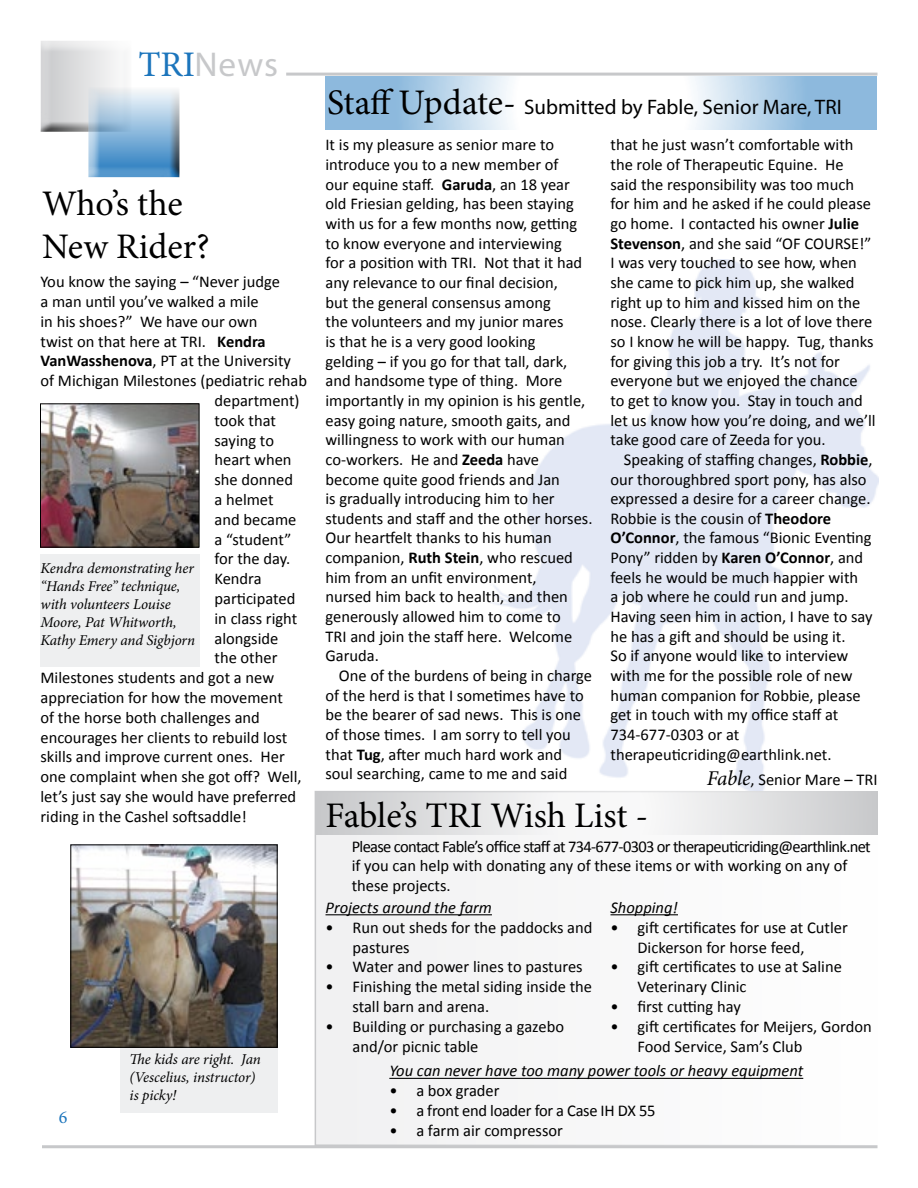
<style>
.page{position:relative;width:918px;height:1188px;background:#fff}
.page>*{position:absolute;margin:0;border:0;box-sizing:border-box;transform-origin:0 0}
.t1{font:36px/43.2px "Minion Pro";letter-spacing:-.005em;color:#000}
.t2{font:34.5px "Myriad Pro";color:#c7c8ca}
.t3{font:21px "Myriad Pro";color:#000}
.t4{font:18px "Minion Pro";color:#1c75bc}
.t5{font:16.5px/19.6px "Calibri";color:#000}
.t6{font:16.5px/19.8px "Calibri";letter-spacing:-.04em;color:#000}
.t7{font:italic 16.5px "Calibri";color:#000}
.t8{font:16.5px "Calibri";letter-spacing:-.02em;color:#000}
.t9{font:italic 15px/18px "Minion Pro";letter-spacing:-.01em;color:#000}
.s1{font-family:"Minion Pro";font-size:36px;color:#1c75bc}
.s2{font-weight:700}
.s3{font-family:"Minion Pro";font-size:36px}
.s4{font-family:"Minion Pro";font-style:italic;font-size:21px}
</style>
<div class="page">
<div style="left:34px;top:33px;width:109px;height:100px;background:#000;opacity:.75"></div>
<div style="left:77px;top:77px;width:104px;height:112px;background:#fff;opacity:.75"></div>
<div style="left:81px;top:75px;width:100px;height:109px;background:#000;opacity:.75"></div>
<hr style="left:42px;top:1145px;width:836px;height:3px;background:#c7c8ca">
<hr style="left:286px;top:73px;width:592px;height:3px;background:#c7c8ca">
<div style="left:120px;top:1048px;width:158px;height:65px;background:#eeeff0"></div>
<div style="left:40px;top:554px;width:160px;height:112px;background:#eeeff0"></div>
<img style="left:491px;top:259px;width:388px;height:532px">
<svg style="left:326px;top:77px;width:551px;height:53px"></svg>
<div style="left:315px;top:791px;width:563px;height:355px;background:#f1f1f2;border:2px solid #c7c8ca"></div>
<img style="left:42px;top:405px;width:156px;height:141px">
<div style="left:40px;top:403px;width:160px;height:145px;border:1px solid #000"></div>
<img style="left:72px;top:846px;width:204px;height:200px">
<div style="left:70px;top:844px;width:208px;height:204px;border:1px solid #000"></div>
<svg style="left:316px;top:792px;width:562px;height:43px"></svg>
<hr style="left:326px;top:914px;width:166px;height:1px;background:#000">
<hr style="left:389px;top:1078px;width:414px;height:1px;background:#000">
<hr style="left:610px;top:914px;width:68px;height:1px;background:#000">
<h2 class="t2" style="left:138px;top:43px;width:141px"><span class="s1">TRI</span>News</h2>
<h1 class="t1" style="left:42px;top:182px;width:169px">Who’s the<br>New Rider?</h1>
<p class="t5" style="left:41px;top:272px;width:241px">You know the saying – “Never judge</p>
<p class="t5" style="left:41px;top:292px;width:220px">a man until you’ve walked a mile</p>
<p class="t5" style="left:41px;top:312px;width:219px">in his shoes?” We have our own</p>
<p class="t5" style="left:41px;top:331px;width:227px">twist on that here at TRI. <span class="s2">Kendra</span></p>
<p class="t5" style="left:41px;top:351px;width:252px"><span class="s2">VanWasshenova</span>, PT at the University</p>
<p class="t5" style="left:41px;top:371px;width:268px">of Michigan Milestones (pediatric rehab</p>
<p class="t5" style="left:214px;top:391px;width:87px">department)</p>
<p class="t5" style="left:214px;top:411px;width:63px">took that</p>
<p class="t5" style="left:214px;top:430px;width:61px">saying to</p>
<p class="t5" style="left:214px;top:450px;width:79px">heart when</p>
<p class="t5" style="left:214px;top:470px;width:80px">she donned</p>
<p class="t5" style="left:214px;top:490px;width:61px">a helmet</p>
<p class="t5" style="left:214px;top:510px;width:83px">and became</p>
<p class="t5" style="left:214px;top:529px;width:79px">a “student”</p>
<p class="t5" style="left:214px;top:549px;width:77px">for the day.</p>
<p class="t5" style="left:214px;top:569px;width:49px">Kendra</p>
<p class="t5" style="left:214px;top:589px;width:82px">participated</p>
<p class="t5" style="left:214px;top:609px;width:84px">in class right</p>
<p class="t5" style="left:214px;top:628px;width:65px">alongside</p>
<p class="t5" style="left:214px;top:648px;width:64px">the other</p>
<p class="t5" style="left:41px;top:668px;width:235px">Milestones students and got a new</p>
<p class="t5" style="left:41px;top:688px;width:244px">appreciation for how the movement</p>
<p class="t5" style="left:41px;top:708px;width:221px">of the horse both challenges and</p>
<p class="t5" style="left:41px;top:727px;width:248px">encourages her clients to rebuild lost</p>
<p class="t5" style="left:41px;top:747px;width:246px">skills and improve current ones. Her</p>
<p class="t5" style="left:41px;top:767px;width:263px">one complaint when she got off? Well,</p>
<p class="t5" style="left:41px;top:787px;width:257px">let’s just say she would have preferred</p>
<p class="t5" style="left:41px;top:807px;width:208px">riding in the Cashel softsaddle!</p>
<p class="t9" style="left:40px;top:560px;width:156px">Kendra demonstrating her “Hands Free” technique, with volunteers Louise<br>Moore, Pat Whitworth,<br>Kathy Emery and Sigbjorn</p>
<p class="t4" style="left:59px;top:1105px;width:10px">6</p>
<p class="t9" style="left:130px;top:1050px;width:133px">The kids are right. Jan (Vescelius, instructor) is picky!</p>
<p class="t3" style="left:327px;top:94px;width:516px"><span class="s3">Staff Update-</span> Submitted by Fable, Senior Mare, TRI</p>
<p class="t5" style="left:610px;top:135px;width:267px">that he just wasn’t comfortable with the role of Therapeutic Equine. He<br>said the responsibility was too much for him and he asked if he could please go home. I contacted his owner <span class="s2">Julie Stevenson</span>, and she said “OF COURSE!” I was very touched to see how, when she came to pick him up, she walked right up to him and kissed him on the nose. Clearly there is a lot of love there so I know he will be happy. Tug, thanks for giving this job a try. It’s not for everyone but we enjoyed the chance to get to know you. Stay in touch and let us know how you’re doing, and we’ll take good care of Zeeda for you.</p>
<p class="t5" style="left:610px;top:450px;width:264px;text-indent:14px">Speaking of staffing changes, <span class="s2">Robbie</span>, our thoroughbred sport pony, has also expressed a desire for a career change.<br>Robbie is the cousin of <span class="s2">Theodore O’Connor</span>, the famous “Bionic Eventing Pony” ridden by <span class="s2">Karen O’Connor</span>, and feels he would be much happier with<br>a job where he could run and jump.<br>Having seen him in action, I have to say he has a gift and should be using it.<br>So if anyone would like to interview with me for the possible role of new human companion for Robbie, please get in touch with my office staff at 734-677-0303 or at therapeuticriding@earthlink.net.</p>
<p class="t5" style="left:707px;top:770px;width:172px"><span class="s4">Fable</span>, Senior Mare – TRI</p>
<p class="t5" style="left:325px;top:135px;width:269px">It is my pleasure as senior mare to introduce you to a new member of<br>our equine staff. <span class="s2">Garuda</span>, an 18 year old Friesian gelding, has been staying with us for a few months now, getting to know everyone and interviewing<br>for a position with TRI. Not that it had any relevance to our final decision,<br>but the general consensus among<br>the volunteers and my junior mares<br>is that he is a very good looking<br>gelding – if you go for that tall, dark, and handsome type of thing. More importantly in my opinion is his gentle, easy going nature, smooth gaits, and willingness to work with our human co-workers. He and <span class="s2">Zeeda</span> have become quite good friends and Jan<br>is gradually introducing him to her students and staff and the other horses.<br>Our heartfelt thanks to his human companion, <span class="s2">Ruth Stein</span>, who rescued him from an unfit environment,<br>nursed him back to health, and then generously allowed him to come to<br>TRI and join the staff here. Welcome Garuda.</p>
<p class="t5" style="left:325px;top:666px;width:268px;text-indent:13px">One of the burdens of being in charge of the herd is that I sometimes have to be the bearer of sad news. This is one of those times. I am sorry to tell you that <span class="s2">Tug</span>, after much hard work and soul searching, came to me and said</p>
<h1 class="t1" style="left:325px;top:794px;width:324px">Fable’s TRI Wish List -</h1>
<p class="t6" style="left:352px;top:836px;width:521px">Please contact Fable’s office staff at 734-677-0303 or therapeuticriding@earthlink.net if you can help with donating any of these items or with working on any of these projects.</p>
<p class="t7" style="left:326px;top:896px;width:168px">Projects around the farm</p>
<p class="t5" style="left:352px;top:917px;width:241px;text-indent:-27px">• Run out sheds for the paddocks and pastures</p>
<p class="t5" style="left:326px;top:957px;width:259px">• Water and power lines to pastures</p>
<p class="t5" style="left:352px;top:977px;width:241px;text-indent:-27px">• Finishing the metal siding inside the stall barn and arena.</p>
<p class="t5" style="left:352px;top:1016px;width:213px;text-indent:-27px">• Building or purchasing a gazebo and/or picnic table</p>
<p class="t7" style="left:610px;top:896px;width:69px">Shopping!</p>
<p class="t5" style="left:637px;top:917px;width:212px;text-indent:-27px">• gift certificates for use at Cutler<br>Dickerson for horse feed,</p>
<p class="t5" style="left:637px;top:957px;width:206px;text-indent:-27px">• gift certificates to use at Saline<br>Veterinary Clinic</p>
<p class="t5" style="left:610px;top:997px;width:132px">• first cutting hay</p>
<p class="t5" style="left:637px;top:1016px;width:236px;text-indent:-27px">• gift certificates for Meijers, Gordon<br>Food Service, Sam’s Club</p>
<p class="t7" style="left:389px;top:1060px;width:415px">You can never have too many power tools or heavy equipment</p>
<p class="t5" style="left:389px;top:1081px;width:112px">• a box grader</p>
<p class="t8" style="left:389px;top:1100px;width:268px">• a front end loader for a Case IH DX 55</p>
<p class="t5" style="left:389px;top:1121px;width:175px">• a farm air compressor</p>
</div>
